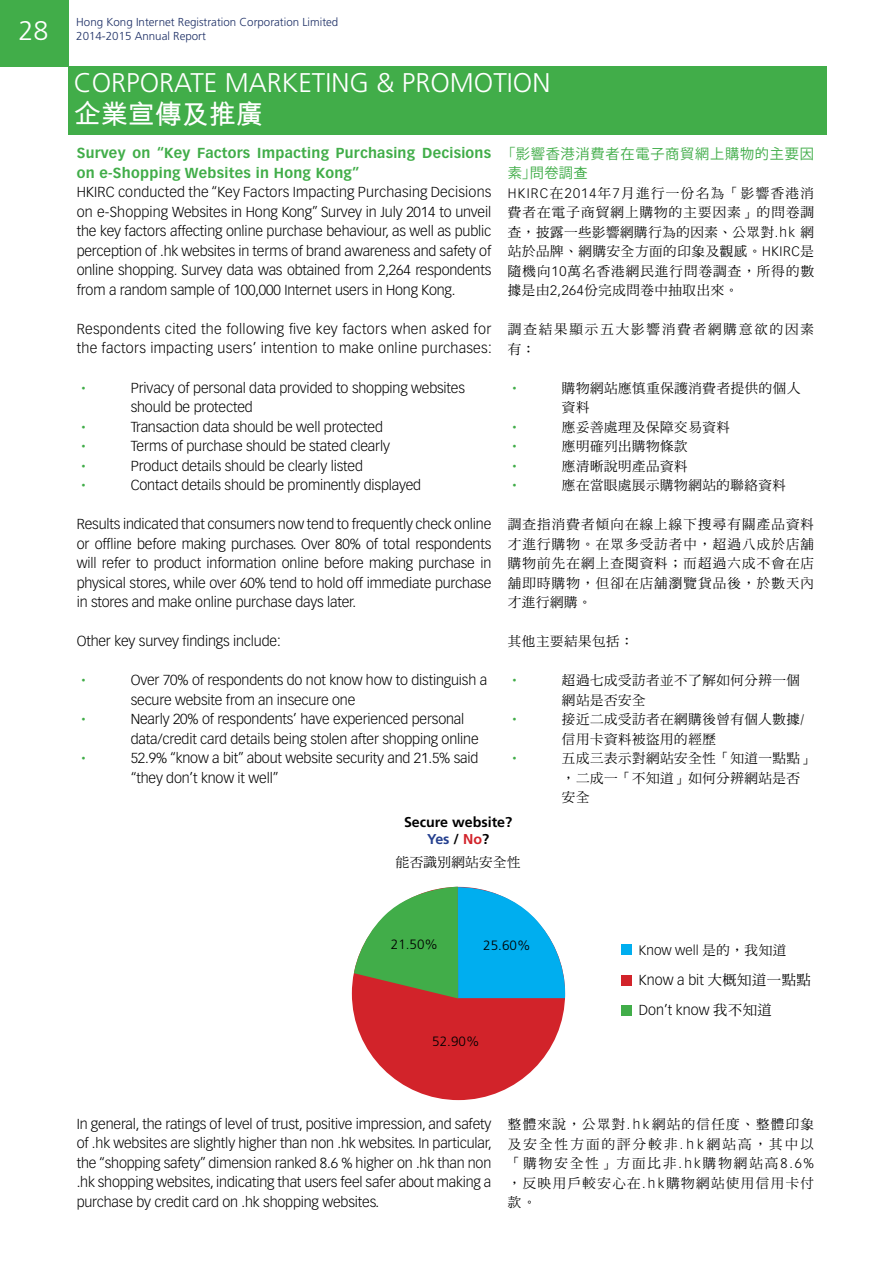
<style>
.page{position:relative;width:893px;height:1263px;background:#fff}
.page>*{position:absolute;margin:0;border:0;box-sizing:border-box;transform-origin:0 0}
.t1{font:300 27px "Frutiger LT Std";color:#fff}
.t2{font:700 27px "M Hei";color:#fff}
.t3{font:300 14.25px/19.5px "Vectora LT Std";letter-spacing:-.01em;color:#000}
.t4{font:300 14.25px/19.5px "Vectora LT Std";letter-spacing:.02em;color:#000}
.t5{font:700 14.25px/19.5px "Vectora LT Std";letter-spacing:.02em;color:#41ad49}
.t6{font:14.25px/19.5px "Koz Go Pr 6 N";letter-spacing:.05em;color:#41ad49}
.t7{font:700 14.25px/17.1px "Frutiger LT Std";color:#000;text-align:center}
.t8{font:13.5px/19.5px "DF Ming Std W5";letter-spacing:.04em;color:#000}
.t9{font:13.5px/19.5px "DF Ming Std W5";letter-spacing:.14em;color:#000}
.t10{font:300 13.5px "Frutiger LT Std";color:#000}
.t11{font:13.5px "DF Ming Std W5";color:#41ad49}
.t12{font:300 13.5px "Vectora LT Std";color:#000}
.t13{font:300 11.55px "Frutiger LT Std";color:#1e3066}
.s1{font-family:"DF Hei Std W5"}
.s2{font-family:"Vectora LT Std";font-weight:300}
.s3{color:#25408f}
.s4{color:#d2232a}
.s5{font-family:"DF Ming Std W5";font-weight:400}
</style>
<div class="page">
<div style="left:0;top:0;width:68px;height:67px;background:#41ad49"></div>
<div style="left:68px;top:67px;width:759px;height:68px;background:#41ad49"></div>
<div style="left:352px;top:887px;width:213px;height:213px;background:#d2232a;border-radius:50%"></div>
<svg style="left:354px;top:886px;width:212px;height:112px"></svg>
<div style="left:621px;top:945px;width:10px;height:10px;background:#00aeef"></div>
<div style="left:621px;top:975px;width:10px;height:10px;background:#d2232a"></div>
<div style="left:621px;top:1005px;width:10px;height:11px;background:#41ad49"></div>
<p class="t13" style="left:76px;top:15px;width:264px">Hong Kong Internet Registration Corporation Limited</p>
<h1 class="t1" style="left:19px;top:15px;width:32px">28</h1>
<p class="t13" style="left:76px;top:29px;width:131px">2014-2015 Annual Report</p>
<h1 class="t1" style="left:74px;top:67px;width:478px">CORPORATE MARKETING &amp; PROMOTION</h1>
<h1 class="t2" style="left:74px;top:101px;width:190px">企業宣傳及推廣</h1>
<p class="t5" style="left:77px;top:144px;width:416px">Survey on “Key Factors Impacting Purchasing Decisions on e-Shopping Websites in Hong Kong”</p>
<p class="t3" style="left:77px;top:183px;width:416px;text-align:justify">HKIRC conducted the “Key Factors Impacting Purchasing Decisions on e-Shopping Websites in Hong Kong” Survey in July 2014 to unveil the key factors affecting online purchase behaviour, as well as public perception of .hk websites in terms of brand awareness and safety of online shopping. Survey data was obtained from 2,264 respondents from a random sample of 100,000 Internet users in Hong Kong.</p>
<p class="t4" style="left:77px;top:319px;width:417px">Respondents cited the following five key factors when asked for the factors impacting users’ intention to make online purchases:</p>
<p class="t11" style="left:77px;top:380px;width:15px">•</p>
<p class="t3" style="left:131px;top:378px;width:336px">Privacy of personal data provided to shopping websites should be protected</p>
<p class="t11" style="left:77px;top:419px;width:15px">•</p>
<p class="t3" style="left:131px;top:417px;width:254px">Transaction data should be well protected</p>
<p class="t11" style="left:77px;top:439px;width:15px">•</p>
<p class="t3" style="left:131px;top:436px;width:261px">Terms of purchase should be stated clearly</p>
<p class="t11" style="left:77px;top:458px;width:15px">•</p>
<p class="t3" style="left:131px;top:456px;width:234px">Product details should be clearly listed</p>
<p class="t11" style="left:77px;top:478px;width:15px">•</p>
<p class="t3" style="left:131px;top:475px;width:292px">Contact details should be prominently displayed</p>
<p class="t3" style="left:77px;top:514px;width:416px;text-align:justify">Results indicated that consumers now tend to frequently check online or offline before making purchases. Over 80% of total respondents will refer to product information online before making purchase in physical stores, while over 60% tend to hold off immediate purchase in stores and make online purchase days later.</p>
<p class="t3" style="left:77px;top:631px;width:206px">Other key survey findings include:</p>
<p class="t11" style="left:77px;top:673px;width:15px">•</p>
<p class="t3" style="left:131px;top:670px;width:358px">Over 70% of respondents do not know how to distinguish a secure website from an insecure one</p>
<p class="t11" style="left:77px;top:712px;width:15px">•</p>
<p class="t3" style="left:131px;top:709px;width:349px">Nearly 20% of respondents’ have experienced personal data/credit card details being stolen after shopping online</p>
<p class="t11" style="left:77px;top:751px;width:15px">•</p>
<p class="t3" style="left:131px;top:748px;width:349px">52.9% “know a bit” about website security and 21.5% said “they don’t know it well”</p>
<p class="t6" style="left:508px;top:144px;width:308px;text-indent:-7px">「影響香港消費者在電子商貿網上購物的主要因素」問卷調<span class="s1">查</span></p>
<p class="t8" style="left:508px;top:183px;width:308px;text-align:justify"><span class="s2">HKIRC</span>在<span class="s2">2014</span>年<span class="s2">7</span>月進行一份名為「影響香港消費者在電子商貿網上購物的主要因素」的問卷調查，披露一些影響網購行為的因素、公眾對<span class="s2">.hk</span> 網站於品牌、網購安全方面的印象及觀感。<span class="s2">HKIRC</span>是隨機向<span class="s2">10</span>萬名香港網民進行問卷調查，所得的數據是由<span class="s2">2,264</span>份完成問卷中抽取出來。</p>
<p class="t9" style="left:508px;top:319px;width:308px">調查結果顯示五大影響消費者網購意欲的因素有︰</p>
<p class="t11" style="left:508px;top:381px;width:15px">•</p>
<p class="t8" style="left:562px;top:378px;width:240px">購物網站應慎重保護消費者提供的個人資料</p>
<p class="t11" style="left:508px;top:420px;width:15px">•</p>
<p class="t8" style="left:562px;top:417px;width:169px">應妥善處理及保障交易資料</p>
<p class="t11" style="left:508px;top:439px;width:15px">•</p>
<p class="t8" style="left:562px;top:436px;width:127px">應明確列出購物條款</p>
<p class="t11" style="left:508px;top:459px;width:15px">•</p>
<p class="t8" style="left:562px;top:456px;width:127px">應清晰說明產品資料</p>
<p class="t11" style="left:508px;top:478px;width:15px">•</p>
<p class="t8" style="left:562px;top:475px;width:226px">應在當眼處展示購物網站的聯絡資料</p>
<p class="t8" style="left:508px;top:514px;width:308px;text-align:justify">調查指消費者傾向在線上線下搜尋有關產品資料才進行購物。在眾多受訪者中，超過八成於店舖購物前先在網上查閱資料；而超過六成不會在店舖即時購物，但卻在店舖瀏覽貨品後，於數天內才進行網購。</p>
<p class="t8" style="left:508px;top:631px;width:127px">其他主要結果包括︰</p>
<p class="t11" style="left:508px;top:673px;width:15px">•</p>
<p class="t8" style="left:562px;top:670px;width:240px">超過七成受訪者並不了解如何分辨一個網站是否安全</p>
<p class="t11" style="left:508px;top:712px;width:15px">•</p>
<p class="t8" style="left:562px;top:709px;width:244px">接近二成受訪者在網購後曾有個人數據/信用卡資料被盜用的經歷</p>
<p class="t11" style="left:508px;top:751px;width:15px">•</p>
<p class="t8" style="left:562px;top:748px;width:254px">五成三表示對網站安全性「知道一點點」，二成一「不知道」如何分辨網站是否安全</p>
<p class="t7" style="left:404px;top:814px;width:110px">Secure website?<br><span class="s3">Yes</span> / <span class="s4">No</span>?</p>
<p class="t8" style="left:396px;top:852px;width:126px">能否識別網站安全性</p>
<p class="t10" style="left:391px;top:936px;width:49px">21.50%</p>
<p class="t10" style="left:483px;top:938px;width:49px">25.60%</p>
<p class="t10" style="left:432px;top:1033px;width:49px">52.90%</p>
<p class="t12" style="left:639px;top:942px;width:149px">Know well <span class="s5">是的，我知道</span></p>
<p class="t3" style="left:639px;top:965px;width:173px;line-height:30px">Know a bit <span class="s5">大概知道一點點<br></span>Don’t know <span class="s5">我不知道</span></p>
<p class="t3" style="left:77px;top:1114px;width:417px;text-align:justify">In general, the ratings of level of trust, positive impression, and safety of .hk websites are slightly higher than non .hk websites. In particular, the “shopping safety” dimension ranked 8.6 % higher on .hk than non .hk shopping websites, indicating that users feel safer about making a purchase by credit card on .hk shopping websites.</p>
<p class="t8" style="left:508px;top:1114px;width:308px;text-align:justify">整體來說，公眾對<span class="s2">.hk</span>網站的信任度、整體印象及安全性方面的評分較非<span class="s2">.hk</span>網站高，其中以「購物安全性」方面比非<span class="s2">.hk</span>購物網站高<span class="s2">8.6%</span>，反映用戶較安心在<span class="s2">.hk</span>購物網站使用信用卡付款。</p>
</div>
